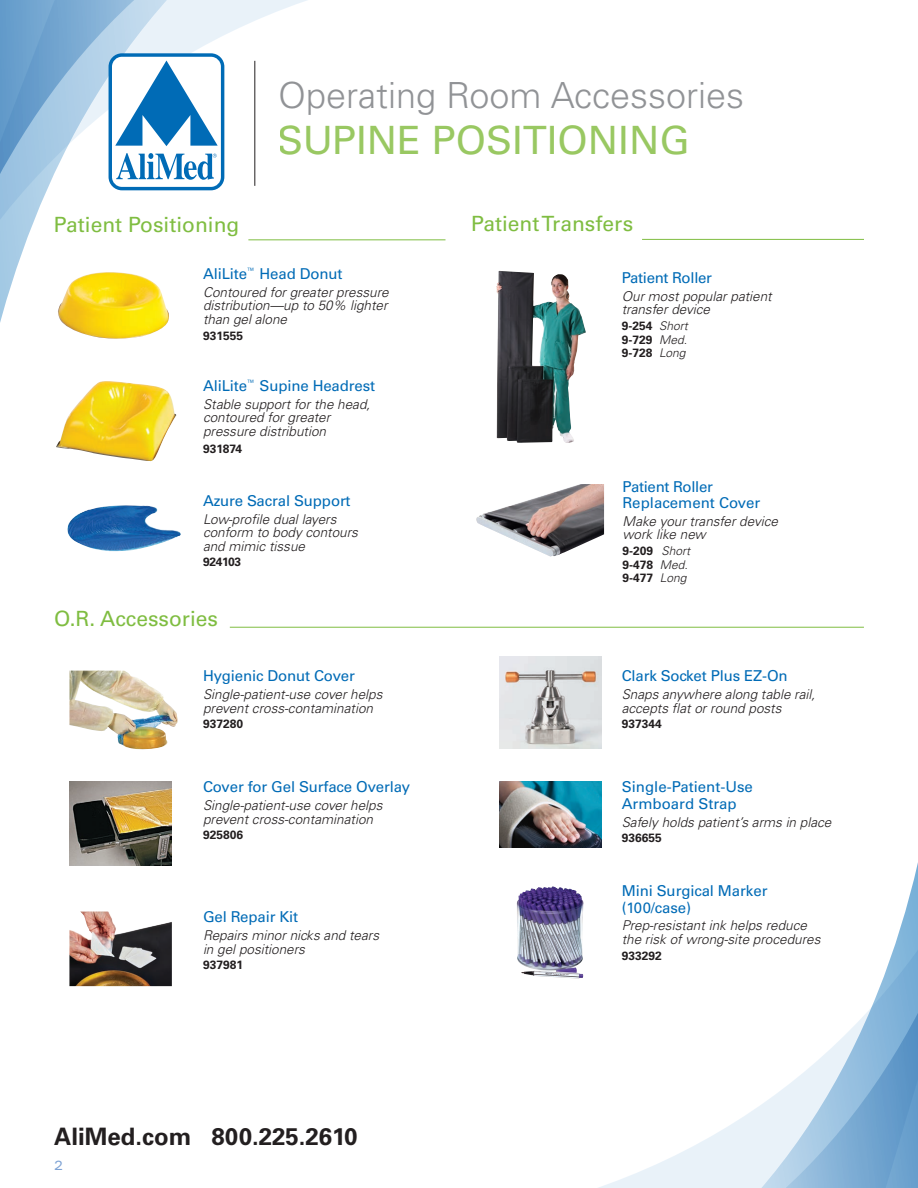
<style>
.page{position:relative;width:918px;height:1188px;background:#fff}
.page>*{position:absolute;margin:0;border:0;box-sizing:border-box;transform-origin:0 0}
.t1{font:39px "Univers LT Std";color:#99c862}
.t2{font:300 36px "Univers LT Std";color:#919396}
.t3{font:700 24px "Univers LT Std";color:#231f20}
.t4{font:21px "Univers LT Std";color:#7fbd41}
.t5{font:15px/16.5px "Univers LT Std";letter-spacing:-.01em;color:#006bb6}
.t6{font:italic 300 13.5px/13.5px "Univers LT Std";color:#231f20}
.t7{font:expanded 13.2px "Univers LT Std";color:#7da2d4;scale:.91 1}
.t8{font:700 12px/13.5px "Univers LT Std";color:#231f20}
.s1{font-weight:300;font-style:italic}
</style>
<div class="page">
<svg style="left:0;top:0;width:271px;height:628px"></svg>
<svg style="left:497px;top:626px;width:192px;height:562px"></svg>
<svg style="left:689px;top:626px;width:229px;height:562px"></svg>
<svg style="left:109px;top:53px;width:115px;height:137px"></svg>
<hr style="left:230px;top:627px;width:634px;height:1px;background:#7fbd41">
<hr style="left:248px;top:239px;width:198px;height:1px;background:#7fbd41">
<hr style="left:642px;top:239px;width:222px;height:1px;background:#7fbd41">
<img style="left:496px;top:271px;width:88px;height:172px">
<img style="left:476px;top:484px;width:128px;height:73px">
<img style="left:69px;top:671px;width:109px;height:79px">
<img style="left:69px;top:781px;width:103px;height:85px">
<img style="left:69px;top:912px;width:103px;height:74px">
<img style="left:58px;top:272px;width:112px;height:70px">
<img style="left:56px;top:381px;width:121px;height:80px">
<img style="left:500px;top:781px;width:102px;height:66px">
<img style="left:517px;top:886px;width:67px;height:93px">
<img style="left:499px;top:657px;width:103px;height:91px">
<img style="left:68px;top:506px;width:113px;height:45px">
<p class="t4" style="left:54px;top:212px;width:187px">Patient Positioning</p>
<p class="t2" style="left:278px;top:74px;width:467px">Operating Room Accessories</p>
<h1 class="t1" style="left:278px;top:117px;width:413px">SUPINE POSITIONING</h1>
<p class="t4" style="left:471px;top:211px;width:164px">Patient Transfers</p>
<p class="t5" style="left:203px;top:266px;width:141px">AliLite<sup>™</sup> Head Donut</p>
<p class="t6" style="left:203px;top:286px;width:187px;text-align:justify">Contoured for greater pressure distribution—up to 50% lighter than gel alone</p>
<p class="t8" style="left:203px;top:329px;width:42px">931555</p>
<p class="t5" style="left:203px;top:377px;width:174px">AliLite<sup>™</sup> Supine Headrest</p>
<p class="t6" style="left:203px;top:397px;width:169px">Stable support for the head, contoured for greater pressure distribution</p>
<p class="t8" style="left:203px;top:443px;width:41px">931874</p>
<p class="t5" style="left:203px;top:492px;width:149px">Azure Sacral Support</p>
<p class="t6" style="left:203px;top:512px;width:157px">Low-profile dual layers conform to body contours and mimic tissue</p>
<p class="t8" style="left:203px;top:555px;width:40px">924103</p>
<p class="t4" style="left:54px;top:606px;width:166px">O.R. Accessories</p>
<p class="t5" style="left:203px;top:668px;width:153px">Hygienic Donut Cover</p>
<p class="t6" style="left:203px;top:688px;width:181px">Single-patient-use cover helps prevent cross-contamination</p>
<p class="t8" style="left:203px;top:718px;width:42px">937280</p>
<p class="t5" style="left:203px;top:779px;width:209px">Cover for Gel Surface Overlay</p>
<p class="t6" style="left:203px;top:799px;width:181px">Single-patient-use cover helps prevent cross-contamination</p>
<p class="t8" style="left:203px;top:828px;width:42px">925806</p>
<p class="t5" style="left:203px;top:909px;width:97px">Gel Repair Kit</p>
<p class="t6" style="left:203px;top:929px;width:178px">Repairs minor nicks and tears in gel positioners</p>
<p class="t8" style="left:203px;top:958px;width:42px">937981</p>
<h3 class="t3" style="left:54px;top:1123px;width:305px">AliMed.com 800.225.2610</h3>
<p class="t7" style="left:54px;top:1157px;width:11px">2</p>
<p class="t5" style="left:622px;top:270px;width:92px">Patient Roller</p>
<p class="t6" style="left:622px;top:290px;width:152px">Our most popular patient transfer device</p>
<p class="t8" style="left:622px;top:319px;width:68px;text-align:justify">9-254 <span class="s1">Short </span>9-729 <span class="s1">Med.<br></span>9-728 <span class="s1">Long</span></p>
<p class="t5" style="left:623px;top:478px;width:139px">Patient Roller<br>Replacement Cover</p>
<p class="t6" style="left:623px;top:515px;width:157px">Make your transfer device work like new</p>
<p class="t8" style="left:623px;top:544px;width:69px">9-209 <span class="s1">Short<br></span>9-478 <span class="s1">Med.<br></span>9-477 <span class="s1">Long</span></p>
<p class="t5" style="left:622px;top:668px;width:167px">Clark Socket Plus EZ-On</p>
<p class="t6" style="left:622px;top:688px;width:195px">Snaps anywhere along table rail, accepts flat or round posts</p>
<p class="t8" style="left:622px;top:718px;width:42px">937344</p>
<p class="t5" style="left:622px;top:779px;width:133px">Single-Patient-Use<br>Armboard Strap</p>
<p class="t6" style="left:622px;top:815px;width:211px">Safely holds patient’s arms in place</p>
<p class="t8" style="left:622px;top:831px;width:42px">936655</p>
<p class="t5" style="left:622px;top:883px;width:147px">Mini Surgical Marker (100/case)</p>
<p class="t6" style="left:622px;top:919px;width:200px">Prep-resistant ink helps reduce the risk of wrong-site procedures</p>
<p class="t8" style="left:622px;top:949px;width:42px">933292</p>
</div>
